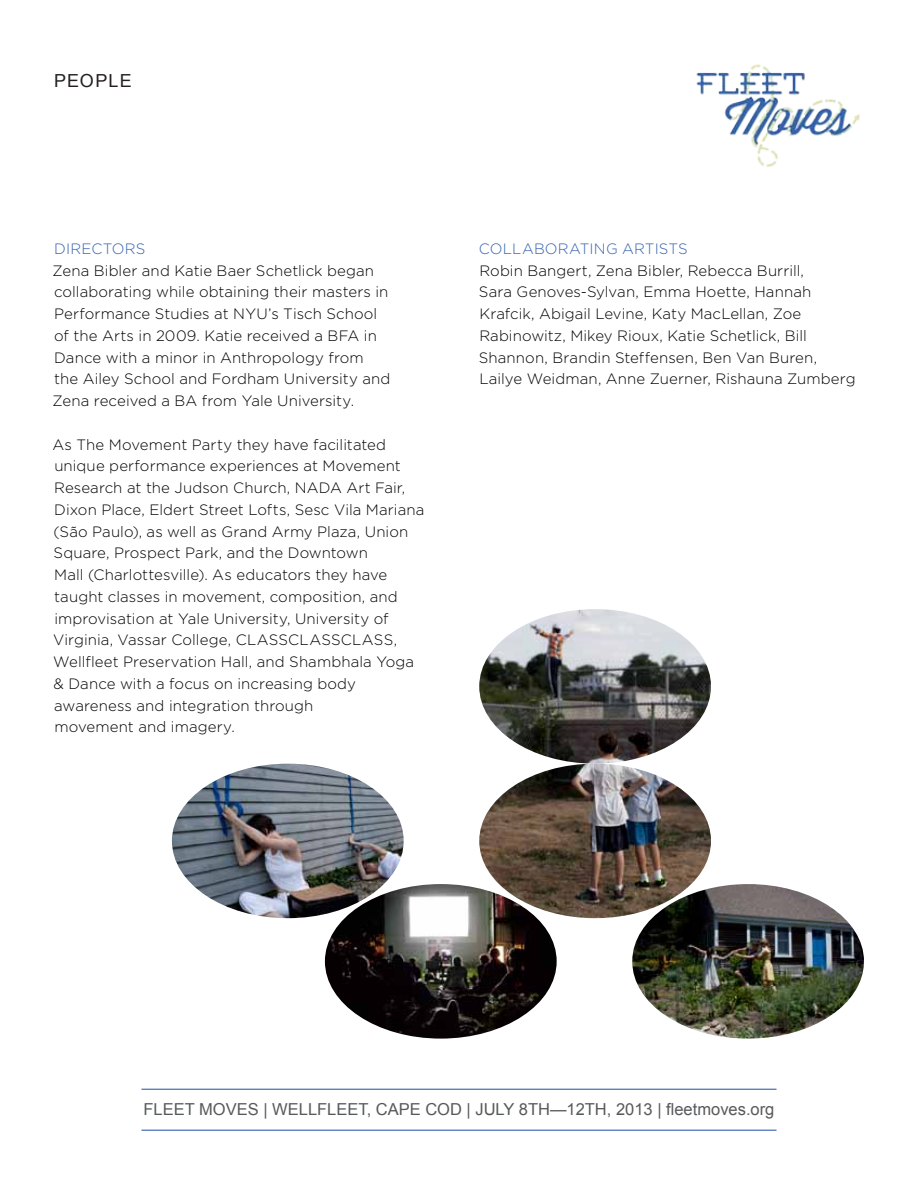
<style>
.page{position:relative;width:918px;height:1188px;background:#fff}
.page>*{position:absolute;margin:0;border:0;box-sizing:border-box;transform-origin:0 0}
.t1{font:18px "Arial";letter-spacing:.065em;color:#242020}
.t2{font:16.5px "Arial";color:#58595b}
.t3{font:300 15px/21.8px "Gotham";letter-spacing:.005em;color:#000}
.t4{font:300 15px "Gotham";letter-spacing:.01em;color:#3763af}
</style>
<div class="page">
<img style="left:696px;top:64px;width:164px;height:103px">
<hr style="left:141px;top:1130px;width:636px;height:1px;background:#3763af">
<hr style="left:141px;top:1089px;width:636px;height:1px;background:#3763af">
<img style="left:479px;top:609px;width:232px;height:309px">
<img style="left:172px;top:764px;width:232px;height:154px">
<img style="left:632px;top:884px;width:232px;height:155px">
<img style="left:325px;top:884px;width:232px;height:155px">
<p class="t1" style="left:54px;top:70px;width:79px">PEOPLE</p>
<p class="t4" style="left:54px;top:240px;width:93px">DIRECTORS</p>
<p class="t3" style="left:53px;top:259px;width:339px">Zena Bibler and Katie Baer Schetlick began collaborating while obtaining their masters in Performance Studies at NYU’s Tisch School of the Arts in 2009. Katie received a BFA in Dance with a minor in Anthropology from<br>the Ailey School and Fordham University and Zena received a BA from Yale University.</p>
<p class="t3" style="left:52px;top:433px;width:373px">As The Movement Party they have facilitated unique performance experiences at Movement Research at the Judson Church, NADA Art Fair, Dixon Place, Eldert Street Lofts, Sesc Vila Mariana (São Paulo), as well as Grand Army Plaza, Union Square, Prospect Park, and the Downtown<br>Mall (Charlottesville). As educators they have taught classes in movement, composition, and improvisation at Yale University, University of Virginia, Vassar College, CLASSCLASSCLASS, Wellfleet Preservation Hall, and Shambhala Yoga &amp; Dance with a focus on increasing body awareness and integration through<br>movement and imagery.</p>
<p class="t4" style="left:479px;top:240px;width:210px">COLLABORATING ARTISTS</p>
<p class="t3" style="left:479px;top:259px;width:378px">Robin Bangert, Zena Bibler, Rebecca Burrill,<br>Sara Genoves-Sylvan, Emma Hoette, Hannah Krafcik, Abigail Levine, Katy MacLellan, Zoe Rabinowitz, Mikey Rioux, Katie Schetlick, Bill Shannon, Brandin Steffensen, Ben Van Buren, Lailye Weidman, Anne Zuerner, Rishauna Zumberg</p>
<p class="t2" style="left:144px;top:1100px;width:632px">FLEET MOVES | WELLFLEET, CAPE COD | JULY 8TH—12TH, 2013 | fleetmoves.org</p>
</div>
